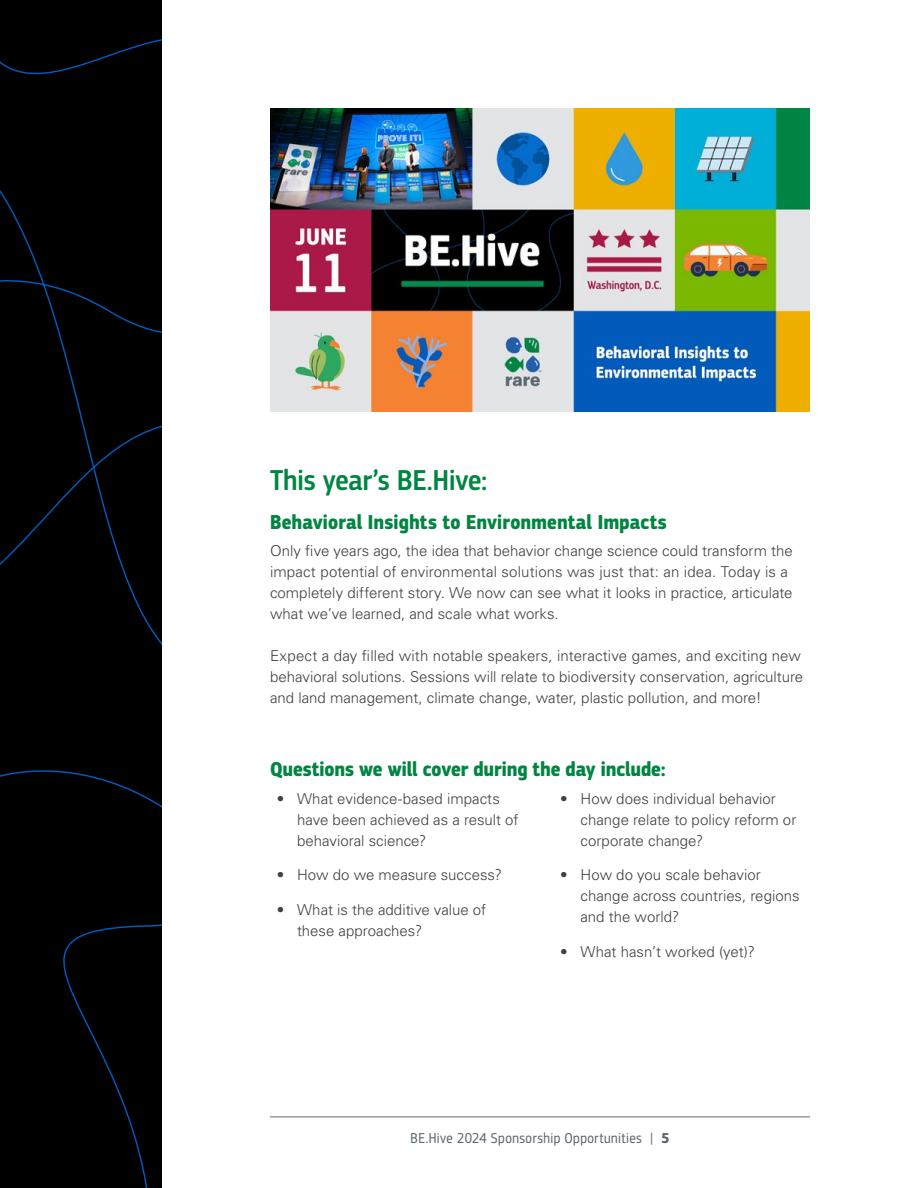
<style>
.page{position:relative;width:918px;height:1188px;background:#fff}
.page>*{position:absolute;margin:0;border:0;box-sizing:border-box;transform-origin:0 0}
.t1{font:500 30px "PF Square Sans Cond Pro";letter-spacing:-.005em;color:#008542}
.t2{font:700 21px "PF Square Sans Cond Pro";letter-spacing:.01em;color:#008542}
.t3{font:300 15px/21px "Univers LT Pro 45";color:#414042}
.t4{font:15px "PF Square Sans Cond Pro";letter-spacing:.03em;color:#5e6a71}
.s1{font-weight:700}
</style>
<div class="page">
<div style="left:0;top:0;width:162px;height:1188px;background:#000"></div>
<hr style="left:270px;top:1117px;width:540px;height:1px;background:#5e6a71">
<img style="left:270px;top:108px;width:540px;height:304px">
<h1 class="t1" style="left:270px;top:463px;width:219px">This year’s BE.Hive:</h1>
<h2 class="t2" style="left:270px;top:509px;width:398px">Behavioral Insights to Environmental Impacts</h2>
<p class="t3" style="left:270px;top:541px;width:524px">Only five years ago, the idea that behavior change science could transform the impact potential of environmental solutions was just that: an idea. Today is a completely different story. We now can see what it looks in practice, articulate what we’ve learned, and scale what works.</p>
<p class="t3" style="left:270px;top:645px;width:535px">Expect a day filled with notable speakers, interactive games, and exciting new behavioral solutions. Sessions will relate to biodiversity conservation, agriculture and land management, climate change, water, plastic pollution, and more!</p>
<h2 class="t2" style="left:270px;top:756px;width:397px">Questions we will cover during the day include:</h2>
<p class="t3" style="left:297px;top:788px;width:223px;text-indent:-20px">• What evidence-based impacts have been achieved as a result of behavioral science?</p>
<p class="t3" style="left:277px;top:865px;width:227px">• How do we measure success?</p>
<p class="t3" style="left:297px;top:899px;width:191px;text-indent:-20px">• What is the additive value of these approaches?</p>
<p class="t3" style="left:580px;top:788px;width:217px;text-indent:-20px">• How does individual behavior change relate to policy reform or corporate change?</p>
<p class="t3" style="left:580px;top:865px;width:221px;text-indent:-20px">• How do you scale behavior change across countries, regions and the world?</p>
<p class="t3" style="left:560px;top:941px;width:196px">• What hasn’t worked (yet)?</p>
<p class="t4" style="left:411px;top:1130px;width:260px">BE.Hive 2024 Sponsorship Opportunities | <span class="s1">5</span></p>
</div>
